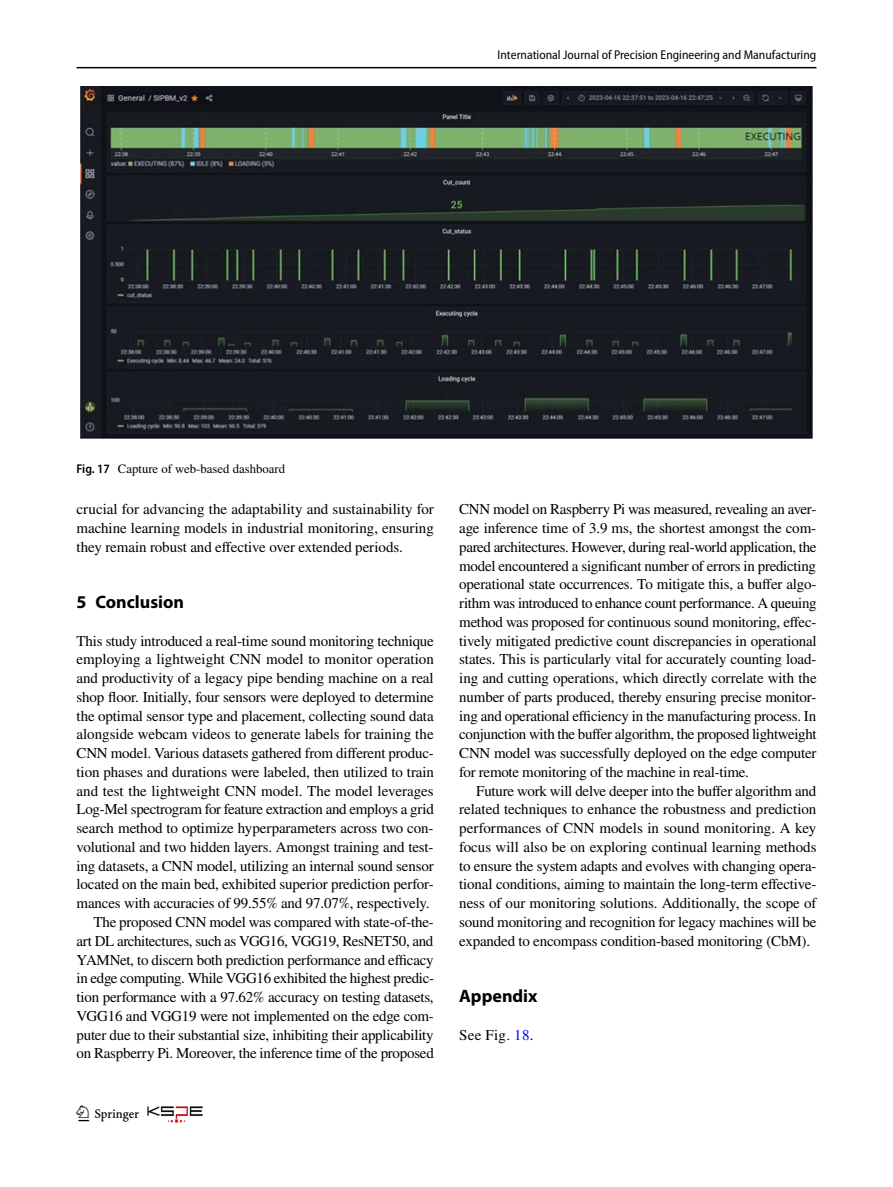
<style>
.page{position:relative;width:893px;height:1187px;background:#fff}
.page>*{position:absolute;margin:0;border:0;box-sizing:border-box;transform-origin:0 0}
.t1{font:22.5px "Springnew Regular 2";color:#000}
.t2{font:700 18px "Myriad Pro";color:#000}
.t3{font:15px/18.8px "STIX";letter-spacing:-.01em;color:#000;text-align:justify}
.t4{font:semi-condensed 12.75px "Myriad Pro";color:#000}
.t5{font:12.75px "STIX";color:#000}
.s1{font-family:"Myriad Pro";font-weight:600;font-stretch:semi-condensed}
.s2{color:#00f}
</style>
<div class="page">
<hr style="left:77px;top:67px;width:739px;height:1px;background:#000">
<img style="left:148px;top:1106px;width:54px;height:16px">
<img style="left:81px;top:87px;width:731px;height:351px">
<p class="t4" style="left:498px;top:48px;width:320px">International Journal of Precision Engineering and Manufacturing</p>
<p class="t5" style="left:77px;top:460px;width:210px"><span class="s1">Fig. 17</span> Capture of web-based dashboard</p>
<p class="t3" style="left:77px;top:501px;width:359px">crucial for advancing the adaptability and sustainability for machine learning models in industrial monitoring, ensuring they remain robust and effective over extended periods.</p>
<p class="t2" style="left:77px;top:590px;width:109px">5 Conclusion</p>
<p class="t3" style="left:77px;top:632px;width:359px">This study introduced a real-time sound monitoring technique</p>
<p class="t3" style="left:77px;top:651px;width:359px">employing a lightweight CNN model to monitor operation</p>
<p class="t3" style="left:77px;top:669px;width:359px">and productivity of a legacy pipe bending machine on a real</p>
<p class="t3" style="left:77px;top:688px;width:359px">shop floor. Initially, four sensors were deployed to determine</p>
<p class="t3" style="left:77px;top:707px;width:359px">the optimal sensor type and placement, collecting sound data</p>
<p class="t3" style="left:77px;top:726px;width:359px">alongside webcam videos to generate labels for training the</p>
<p class="t3" style="left:77px;top:744px;width:359px">CNN model. Various datasets gathered from different produc-</p>
<p class="t3" style="left:77px;top:763px;width:359px">tion phases and durations were labeled, then utilized to train</p>
<p class="t3" style="left:77px;top:782px;width:359px">and test the lightweight CNN model. The model leverages</p>
<p class="t3" style="left:77px;top:801px;width:359px">Log-Mel spectrogram for feature extraction and employs a grid</p>
<p class="t3" style="left:77px;top:819px;width:359px">search method to optimize hyperparameters across two con-</p>
<p class="t3" style="left:77px;top:838px;width:358px">volutional and two hidden layers. Amongst training and test-</p>
<p class="t3" style="left:77px;top:857px;width:359px">ing datasets, a CNN model, utilizing an internal sound sensor</p>
<p class="t3" style="left:77px;top:876px;width:359px">located on the main bed, exhibited superior prediction perfor-</p>
<p class="t3" style="left:77px;top:894px;width:354px">mances with accuracies of 99.55% and 97.07%, respectively.</p>
<p class="t3" style="left:94px;top:913px;width:342px">The proposed CNN model was compared with state-of-the-</p>
<p class="t3" style="left:77px;top:932px;width:358px">art DL architectures, such as VGG16, VGG19, ResNET50, and</p>
<p class="t3" style="left:77px;top:951px;width:359px">YAMNet, to discern both prediction performance and efficacy</p>
<p class="t3" style="left:77px;top:969px;width:359px">in edge computing. While VGG16 exhibited the highest predic-</p>
<p class="t3" style="left:77px;top:988px;width:359px">tion performance with a 97.62% accuracy on testing datasets,</p>
<p class="t3" style="left:77px;top:1007px;width:359px">VGG16 and VGG19 were not implemented on the edge com-</p>
<p class="t3" style="left:77px;top:1026px;width:359px">puter due to their substantial size, inhibiting their applicability</p>
<p class="t3" style="left:77px;top:1044px;width:359px">on Raspberry Pi. Moreover, the inference time of the proposed</p>
<h1 class="t1" style="left:79px;top:1096px;width:62px">1 3</h1>
<p class="t3" style="left:459px;top:501px;width:359px">CNN model on Raspberry Pi was measured, revealing an aver&shy;age inference time of 3.9 ms, the shortest amongst the com&shy;pared architectures. However, during real-world application, the model encountered a significant number of errors in predicting operational state occurrences. To mitigate this, a buffer algo&shy;rithm was introduced to enhance count performance. A queuing method was proposed for continuous sound monitoring, effec&shy;tively mitigated predictive count discrepancies in operational states. This is particularly vital for accurately counting load&shy;ing and cutting operations, which directly correlate with the number of parts produced, thereby ensuring precise monitor&shy;ing and operational efficiency in the manufacturing process. In conjunction with the buffer algorithm, the proposed lightweight CNN model was successfully deployed on the edge computer for remote monitoring of the machine in real-time.</p>
<p class="t3" style="left:459px;top:782px;width:359px;text-indent:17px">Future work will delve deeper into the buffer algorithm and related techniques to enhance the robustness and prediction performances of CNN models in sound monitoring. A key focus will also be on exploring continual learning methods to ensure the system adapts and evolves with changing opera&shy;tional conditions, aiming to maintain the long-term effective&shy;ness of our monitoring solutions. Additionally, the scope of sound monitoring and recognition for legacy machines will be expanded to encompass condition-based monitoring (CbM).</p>
<p class="t2" style="left:459px;top:984px;width:80px">Appendix</p>
<p class="t3" style="left:459px;top:1026px;width:76px">See Fig. <span class="s2">18</span>.</p>
</div>
